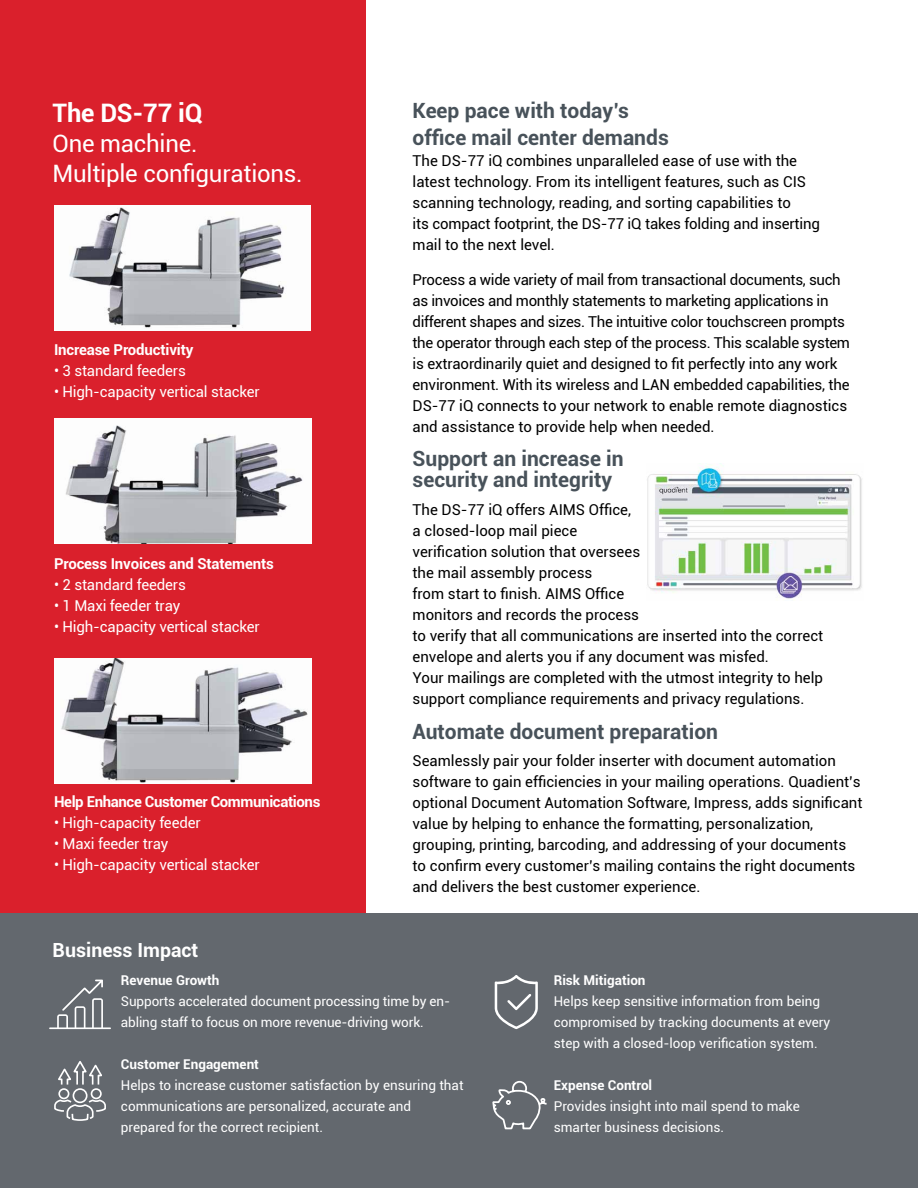
<style>
.page{position:relative;width:918px;height:1188px;background:#fff}
.page>*{position:absolute;margin:0;border:0;box-sizing:border-box;transform-origin:0 0}
.t1{font:700 25.5px "Roboto";letter-spacing:-.01em;color:#fff}
.t2{font:24px/30px "Roboto";letter-spacing:-.01em;color:#fff}
.t3{font:700 21px/27px "Roboto";color:#48525a}
.t4{font:700 19.5px "Roboto";color:#fff}
.t5{font:15px/21px "Roboto";color:#000}
.t6{font:15px/21px "Roboto";letter-spacing:-.02em;color:#000}
.t7{font:15px "Roboto";letter-spacing:-.01em;color:#fff}
.t8{font:700 15px "Roboto";letter-spacing:-.01em;color:#fff}
.t9{font:13.5px/21px "Roboto";color:#fff}
.t10{font:700 13.5px "Roboto";color:#fff}
</style>
<div class="page">
<div style="left:0;top:0;width:365px;height:913px;background:#da202c"></div>
<img style="left:54px;top:205px;width:256px;height:125px">
<img style="left:54px;top:419px;width:258px;height:125px">
<img style="left:54px;top:659px;width:258px;height:125px">
<img style="left:647px;top:463px;width:215px;height:137px">
<div style="left:0;top:913px;width:918px;height:275px;background:#63686e"></div>
<svg style="left:54px;top:1061px;width:52px;height:60px"></svg>
<svg style="left:492px;top:975px;width:55px;height:155px"></svg>
<svg style="left:49px;top:980px;width:62px;height:49px"></svg>
<h1 class="t1" style="left:53px;top:95px;width:152px">The DS-77 iQ</h1>
<h2 class="t2" style="left:53px;top:127px;width:252px">One machine.<br>Multiple configurations.</h2>
<p class="t8" style="left:54px;top:339px;width:141px">Increase Productivity</p>
<p class="t7" style="left:54px;top:360px;width:133px">• 3 standard feeders</p>
<p class="t7" style="left:54px;top:381px;width:207px">• High-capacity vertical stacker</p>
<p class="t8" style="left:54px;top:553px;width:221px">Process Invoices and Statements</p>
<p class="t7" style="left:54px;top:574px;width:133px">• 2 standard feeders</p>
<p class="t7" style="left:54px;top:595px;width:128px">• 1 Maxi feeder tray</p>
<p class="t7" style="left:54px;top:616px;width:207px">• High-capacity vertical stacker</p>
<p class="t8" style="left:54px;top:791px;width:268px">Help Enhance Customer Communications</p>
<p class="t7" style="left:54px;top:812px;width:148px">• High-capacity feeder</p>
<p class="t7" style="left:54px;top:833px;width:116px">• Maxi feeder tray</p>
<p class="t7" style="left:54px;top:854px;width:207px">• High-capacity vertical stacker</p>
<h3 class="t4" style="left:53px;top:936px;width:147px">Business Impact</h3>
<h3 class="t3" style="left:413px;top:97px;width:258px">Keep pace with today’s office mail center demands</h3>
<p class="t5" style="left:413px;top:150px;width:409px">The DS-77 iQ combines unparalleled ease of use with the latest technology. From its intelligent features, such as CIS scanning technology, reading, and sorting capabilities to<br>its compact footprint, the DS-77 iQ takes folding and inserting mail to the next level.</p>
<p class="t6" style="left:413px;top:268px;width:439px">Process a wide variety of mail from transactional documents, such as invoices and monthly statements to marketing applications in different shapes and sizes. The intuitive color touchscreen prompts the operator through each step of the process. This scalable system is extraordinarily quiet and designed to fit perfectly into any work environment. With its wireless and LAN embedded capabilities, the DS-77 iQ connects to your network to enable remote diagnostics and assistance to provide help when needed.</p>
<h3 class="t3" style="left:413px;top:448px;width:213px;line-height:21px">Support an increase in security and integrity</h3>
<p class="t5" style="left:413px;top:499px;width:412px">The DS-77 iQ offers AIMS Office,<br>a closed-loop mail piece<br>verification solution that oversees<br>the mail assembly process<br>from start to finish. AIMS Office<br>monitors and records the process<br>to verify that all communications are inserted into the correct envelope and alerts you if any document was misfed.<br>Your mailings are completed with the utmost integrity to help support compliance requirements and privacy regulations.</p>
<h3 class="t3" style="left:413px;top:717px;width:307px">Automate document preparation</h3>
<p class="t5" style="left:413px;top:750px;width:451px">Seamlessly pair your folder inserter with document automation software to gain efficiencies in your mailing operations. Quadient’s optional Document Automation Software, Impress, adds significant value by helping to enhance the formatting, personalization, grouping, printing, barcoding, and addressing of your documents to confirm every customer’s mailing contains the right documents and delivers the best customer experience.</p>
<p class="t10" style="left:121px;top:971px;width:100px">Revenue Growth</p>
<p class="t9" style="left:121px;top:990px;width:331px">Supports accelerated document processing time by en&shy;abling staff to focus on more revenue-driving work.</p>
<p class="t10" style="left:121px;top:1055px;width:140px">Customer Engagement</p>
<p class="t9" style="left:121px;top:1074px;width:344px">Helps to increase customer satisfaction by ensuring that communications are personalized, accurate and prepared for the correct recipient.</p>
<p class="t10" style="left:554px;top:971px;width:93px">Risk Mitigation</p>
<p class="t9" style="left:554px;top:990px;width:278px">Helps keep sensitive information from being compromised by tracking documents at every step with a closed-loop verification system.</p>
<p class="t10" style="left:554px;top:1076px;width:100px">Expense Control</p>
<p class="t9" style="left:554px;top:1095px;width:248px">Provides insight into mail spend to make smarter business decisions.</p>
</div>
